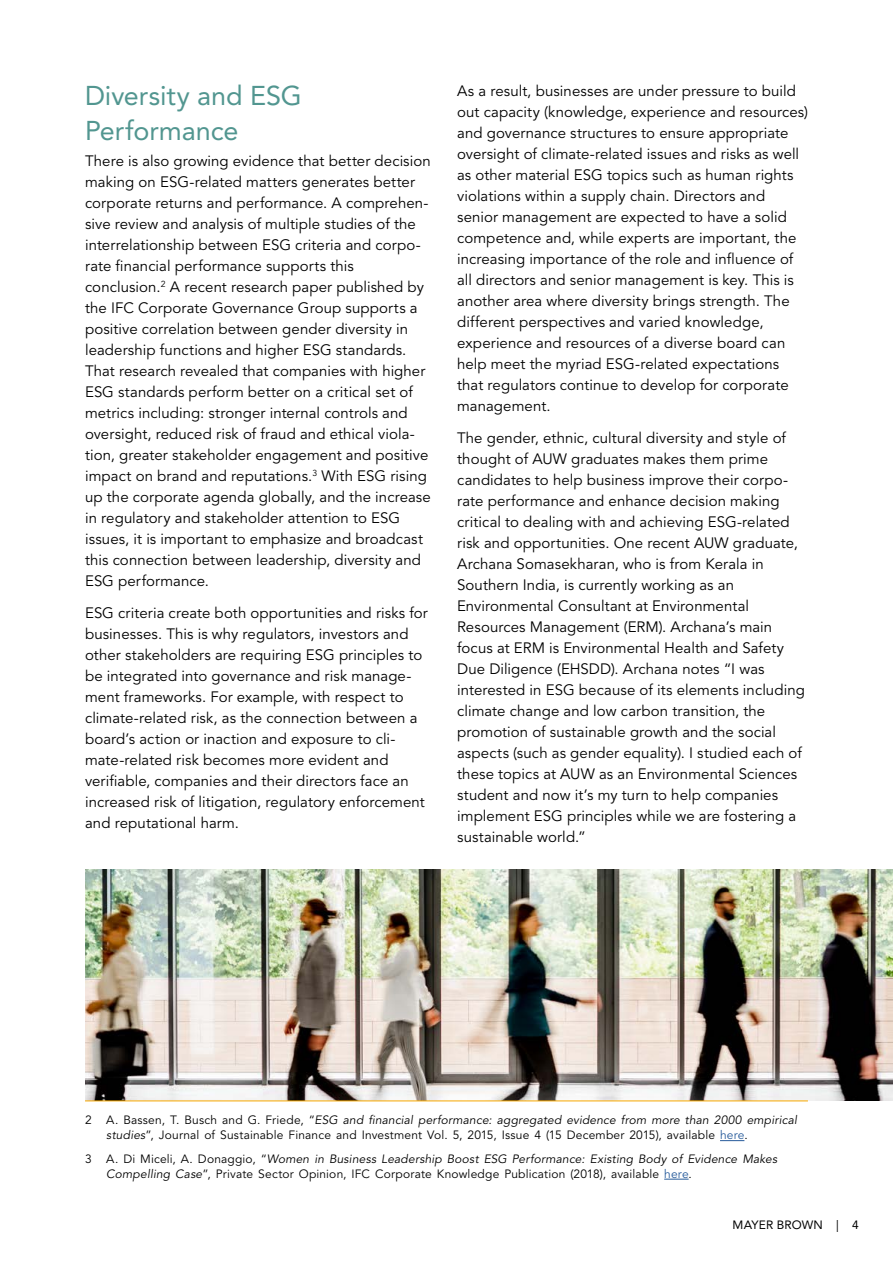
<style>
.page{position:relative;width:893px;height:1263px;background:#fff}
.page>*{position:absolute;margin:0;border:0;box-sizing:border-box;transform-origin:0 0}
.t1{font:27px/34.5px "Avenir LT Pro";letter-spacing:-.005em;color:#529690}
.t2{font:15px/21px "Avenir LT Pro";letter-spacing:.005em;color:#000}
.t3{font:12px/15px "Avenir LT Pro";letter-spacing:.015em;color:#000}
.t4{font:12px "Avenir LT Pro";letter-spacing:.01em;color:#000}
.s1{font-style:italic}
.s2{color:#275b9b}
</style>
<div class="page">
<img style="left:85px;top:870px;width:808px;height:231px">
<hr style="left:85px;top:1100px;width:723px;height:1px;background:#f8a800">
<svg style="left:720px;top:1140px;width:24px;height:1px"></svg>
<svg style="left:664px;top:1179px;width:25px;height:1px"></svg>
<h1 class="t1" style="left:85px;top:79px;width:218px">Diversity and ESG<br>Performance</h1>
<p class="t2" style="left:85px;top:151px;width:347px">There is also growing evidence that better decision making on ESG-related matters generates better corporate returns and performance. A comprehen&shy;sive review and analysis of multiple studies of the interrelationship between ESG criteria and corpo&shy;rate financial performance supports this conclusion.<sup>2</sup> A recent research paper published by the IFC Corporate Governance Group supports a positive correlation between gender diversity in leadership functions and higher ESG standards.<br>That research revealed that companies with higher ESG standards perform better on a critical set of metrics including: stronger internal controls and oversight, reduced risk of fraud and ethical viola&shy;tion, greater stakeholder engagement and positive impact on brand and reputations.<sup>3</sup> With ESG rising up the corporate agenda globally, and the increase in regulatory and stakeholder attention to ESG issues, it is important to emphasize and broadcast this connection between leadership, diversity and ESG performance.</p>
<p class="t2" style="left:85px;top:602px;width:344px">ESG criteria create both opportunities and risks for businesses. This is why regulators, investors and other stakeholders are requiring ESG principles to be integrated into governance and risk manage&shy;ment frameworks. For example, with respect to climate-related risk, as the connection between a board’s action or inaction and exposure to cli&shy;mate-related risk becomes more evident and verifiable, companies and their directors face an increased risk of litigation, regulatory enforcement and reputational harm.</p>
<p class="t2" style="left:457px;top:81px;width:352px">As a result, businesses are under pressure to build out capacity (knowledge, experience and resources) and governance structures to ensure appropriate oversight of climate-related issues and risks as well as other material ESG topics such as human rights violations within a supply chain. Directors and senior management are expected to have a solid competence and, while experts are important, the increasing importance of the role and influence of all directors and senior management is key. This is another area where diversity brings strength. The different perspectives and varied knowledge, experience and resources of a diverse board can help meet the myriad ESG-related expectations that regulators continue to develop for corporate management.</p>
<p class="t2" style="left:457px;top:427px;width:349px">The gender, ethnic, cultural diversity and style of thought of AUW graduates makes them prime candidates to help business improve their corpo&shy;rate performance and enhance decision making critical to dealing with and achieving ESG-related risk and opportunities. One recent AUW graduate, Archana Somasekharan, who is from Kerala in Southern India, is currently working as an Environmental Consultant at Environmental Resources Management (ERM). Archana’s main focus at ERM is Environmental Health and Safety Due Diligence (EHSDD). Archana notes “I was interested in ESG because of its elements including climate change and low carbon transition, the promotion of sustainable growth and the social aspects (such as gender equality). I studied each of these topics at AUW as an Environmental Sciences student and now it’s my turn to help companies implement ESG principles while we are fostering a sustainable world.”</p>
<p class="t3" style="left:106px;top:1113px;width:692px;text-indent:-21px">2 A. Bassen, T. Busch and G. Friede, “<span class="s1">ESG and financial performance: aggregated evidence from more than 2000 empirical studies</span>”, Journal of Sustainable Finance and Investment Vol. 5, 2015, Issue 4 (15 December 2015), available <span class="s2">here</span>.</p>
<p class="t3" style="left:106px;top:1151px;width:672px;text-indent:-21px">3 A. Di Miceli, A. Donaggio, “<span class="s1">Women in Business Leadership Boost ESG Performance: Existing Body of Evidence Makes<br>Compelling Case</span>”, Private Sector Opinion, IFC Corporate Knowledge Publication (2018), available <span class="s2">here</span>.</p>
<p class="t4" style="left:733px;top:1217px;width:128px">MAYER BROWN | 4</p>
</div>
